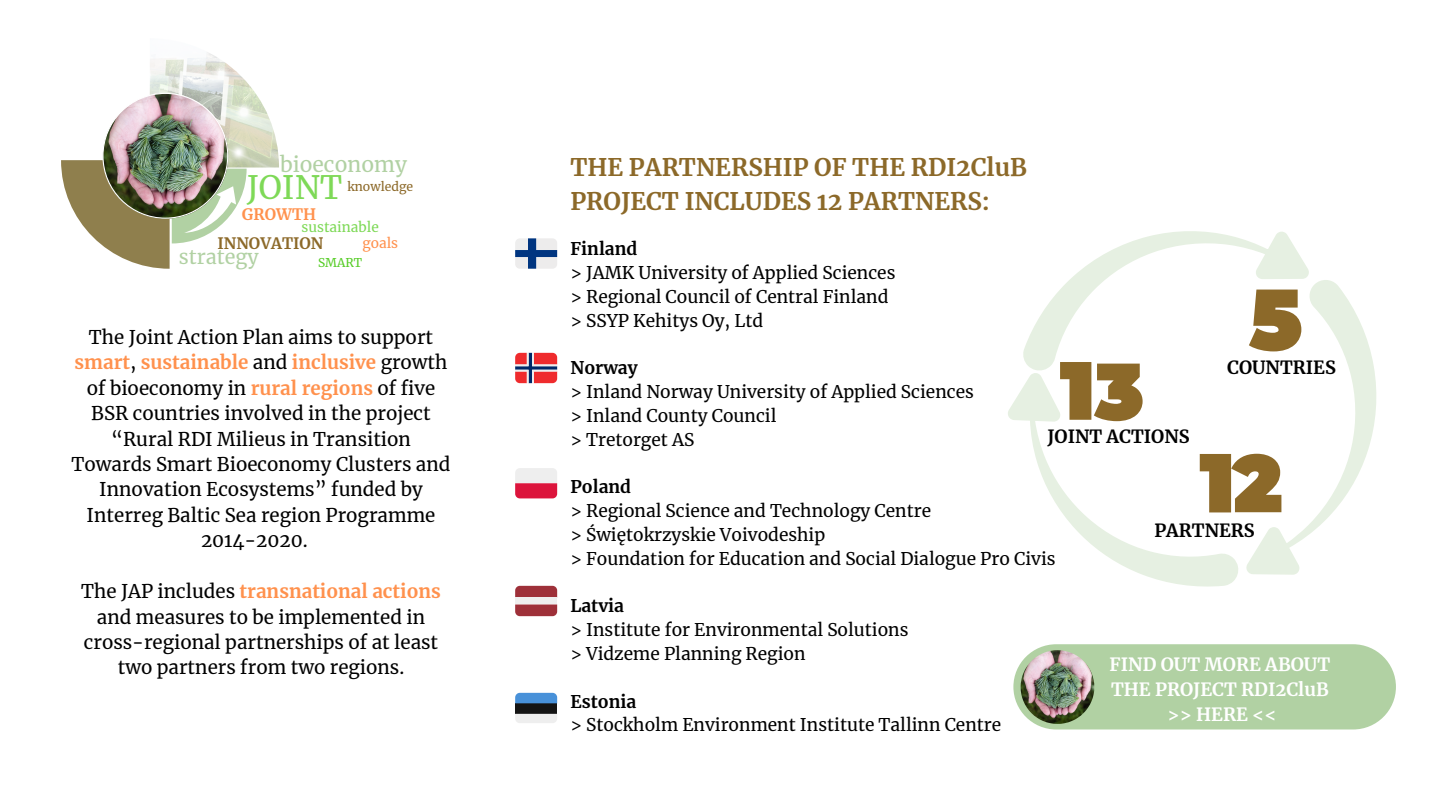
<style>
.page{position:relative;width:1440px;height:810px;background:#fff}
.page>*{position:absolute;margin:0;border:0;box-sizing:border-box;transform-origin:0 0}
.t1{font:31.9px "Merriweather";color:#7ed957}
.t2{font:700 24px/33.2px "Merriweather";color:#8c6929}
.t3{font:21px "Merriweather";color:#b1d1a3}
.t4{font:19.7px "Merriweather";color:#b1d1a3}
.t5{font:18.7px/25.4px "Merriweather";color:#000;text-align:center}
.t6{font:700 18.7px "Merriweather";color:#ff914d}
.t7{font:700 18.1px/25.2px "Merriweather";color:#fff;text-align:center}
.t8{font:700 18px "Merriweather";color:#000}
.t9{font:17.3px/23.8px "Merriweather";color:#000}
.t10{font:700 17.3px "Merriweather";color:#000}
.t11{font:700 15.6px "Merriweather";color:#8c6929}
.t12{font:700 15.6px "Merriweather";color:#ff914d}
.t13{font:13.6px "Merriweather";color:#7ed957}
.t14{font:13.6px "Merriweather";color:#ff914d}
.t15{font:12.2px "Merriweather";color:#8c6929}
.t16{font:12px "Merriweather";color:#55cc25}
.s1{font-weight:400;color:#000}
.s2{font-weight:700;color:#ff914d}
</style>
<div class="page">
<svg style="left:515px;top:238px;width:42px;height:31px"></svg>
<svg style="left:515px;top:353px;width:42px;height:30px"></svg>
<svg style="left:515px;top:468px;width:42px;height:30px"></svg>
<svg style="left:515px;top:586px;width:42px;height:30px"></svg>
<div style="left:515px;top:597px;width:42px;height:7px;background:#eee"></div>
<div style="left:515px;top:703px;width:42px;height:11px;background:#141414"></div>
<svg style="left:515px;top:693px;width:42px;height:10px"></svg>
<svg style="left:515px;top:714px;width:42px;height:9px"></svg>
<div style="left:1013px;top:644px;width:383px;height:85px;background:#b1d1a3;border-radius:43px"></div>
<img style="left:1021px;top:650px;width:73px;height:74px">
<img style="left:150px;top:52px;width:129px;height:116px">
<img style="left:61px;top:93px;width:186px;height:176px">
<svg style="left:1037px;top:461px;width:100px;height:111px"></svg>
<svg style="left:1008px;top:231px;width:301px;height:230px"></svg>
<svg style="left:1137px;top:273px;width:239px;height:314px"></svg>
<svg style="left:1200px;top:454px;width:81px;height:58px"></svg>
<svg style="left:1249px;top:290px;width:52px;height:61px"></svg>
<svg style="left:1060px;top:362px;width:83px;height:59px"></svg>
<p class="t3" style="left:280px;top:152px;width:128px">bioeconomy</p>
<h1 class="t1" style="left:247px;top:167px;width:97px">JOINT</h1>
<p class="t15" style="left:348px;top:179px;width:67px">knowledge</p>
<p class="t13" style="left:302px;top:218px;width:79px">sustainable</p>
<p class="t11" style="left:218px;top:234px;width:107px">INNOVATION</p>
<p class="t12" style="left:242px;top:204px;width:76px">GROWTH</p>
<p class="t14" style="left:362px;top:235px;width:37px">goals</p>
<p class="t4" style="left:179px;top:245px;width:81px">strategy</p>
<p class="t16" style="left:318px;top:255px;width:46px">SMART</p>
<p class="t5" style="left:89px;top:324px;width:346px">The Joint Action Plan aims to support</p>
<p class="t6" style="left:75px;top:351px;width:375px">smart<span class="s1">,</span> sustainable <span class="s1">and</span> inclusive <span class="s1">growth</span></p>
<p class="t5" style="left:87px;top:375px;width:350px">of bioeconomy in <span class="s2">rural regions</span> of five</p>
<p class="t5" style="left:91px;top:401px;width:341px">BSR countries involved in the project</p>
<p class="t5" style="left:111px;top:426px;width:301px">“Rural RDI Milieus in Transition</p>
<p class="t5" style="left:72px;top:452px;width:380px">Towards Smart Bioeconomy Clusters and</p>
<p class="t5" style="left:99px;top:477px;width:325px">Innovation Ecosystems” funded by</p>
<p class="t5" style="left:87px;top:502px;width:350px">Interreg Baltic Sea region Programme</p>
<p class="t5" style="left:201px;top:528px;width:108px">2014-2020.</p>
<p class="t5" style="left:81px;top:579px;width:361px">The JAP includes <span class="s2">transnational actions </span>and measures to be implemented in cross-regional partnerships of at least two partners from two regions.</p>
<h2 class="t2" style="left:570px;top:151px;width:458px">THE PARTNERSHIP OF THE RDI2CluB<br>PROJECT INCLUDES 12 PARTNERS:</h2>
<p class="t10" style="left:570px;top:238px;width:68px">Finland</p>
<p class="t9" style="left:570px;top:261px;width:326px">&gt; JAMK University of Applied Sciences &gt; Regional Council of Central Finland &gt; SSYP Kehitys Oy, Ltd</p>
<p class="t10" style="left:570px;top:357px;width:69px">Norway</p>
<p class="t9" style="left:570px;top:380px;width:405px">&gt; Inland Norway University of Applied Sciences &gt; Inland County Council<br>&gt; Tretorget AS</p>
<p class="t10" style="left:570px;top:476px;width:62px">Poland</p>
<p class="t9" style="left:570px;top:499px;width:487px">&gt; Regional Science and Technology Centre<br>&gt; Świętokrzyskie Voivodeship<br>&gt; Foundation for Education and Social Dialogue Pro Civis</p>
<p class="t10" style="left:570px;top:595px;width:55px">Latvia</p>
<p class="t9" style="left:570px;top:618px;width:340px">&gt; Institute for Environmental Solutions &gt; Vidzeme Planning Region</p>
<p class="t10" style="left:570px;top:691px;width:67px">Estonia</p>
<p class="t9" style="left:570px;top:713px;width:432px">&gt; Stockholm Environment Institute Tallinn Centre</p>
<p class="t8" style="left:1227px;top:356px;width:110px">COUNTRIES</p>
<p class="t8" style="left:1048px;top:425px;width:144px">JOINT ACTIONS</p>
<p class="t8" style="left:1154px;top:519px;width:102px">PARTNERS</p>
<p class="t7" style="left:1110px;top:652px;width:222px">FIND OUT MORE ABOUT<br>THE PROJECT RDI2CluB &gt;&gt; HERE &lt;&lt;</p>
</div>
